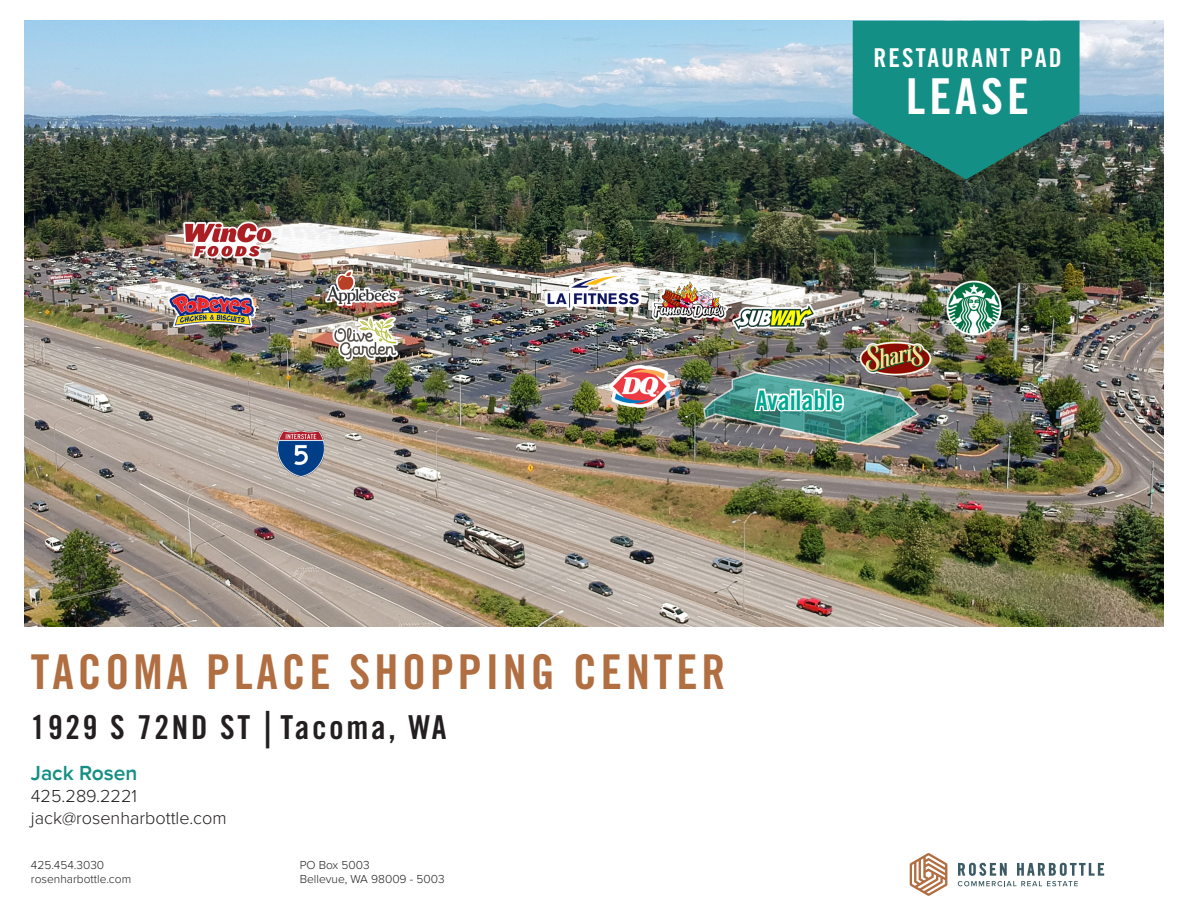
<style>
.page{position:relative;width:1188px;height:918px;background:#fff}
.page>*{position:absolute;margin:0;border:0;box-sizing:border-box;transform-origin:0 0}
.t1{font:49.5px "Trade Gothic LT Std Bd Cn 20";letter-spacing:.08em;color:#fff}
.t2{font:48px "Trade Gothic LT Std Bd Cn 20";letter-spacing:.08em;color:#b06e41}
.t3{font:33px "Trade Gothic LT Std Bd Cn 20";letter-spacing:.08em;color:#231f20}
.t4{font:27px "Trade Gothic LT Std Bd Cn 20";letter-spacing:-.005em;color:#00a892}
.t5{font:25.95px "Trade Gothic LT Std Bd Cn 20";letter-spacing:.08em;color:#fff}
.t6{font:600 21px "Proxima Nova";color:#148f85}
.t7{font:300 18px "Proxima Nova";color:#231f20}
.t8{font:300 12px "Proxima Nova";color:#231f20}
.s1{font-family:"Myriad Pro";font-weight:600;font-size:37.5px}
</style>
<div class="page">
<svg style="left:958px;top:863px;width:146px;height:23px"></svg>
<svg style="left:910px;top:853px;width:37px;height:43px"></svg>
<img style="left:24px;top:21px;width:1140px;height:605px">
<img style="left:538px;top:269px;width:106px;height:45px">
<img style="left:179px;top:221px;width:99px;height:38px">
<svg style="left:853px;top:21px;width:227px;height:158px;background:#1d8177"></svg>
<img style="left:278px;top:431px;width:46px;height:45px">
<img style="left:324px;top:268px;width:76px;height:44px">
<img style="left:332px;top:316px;width:67px;height:48px">
<img style="left:860px;top:340px;width:72px;height:37px">
<img style="left:650px;top:276px;width:78px;height:53px">
<img style="left:607px;top:365px;width:66px;height:43px">
<img style="left:946px;top:280px;width:56px;height:56px">
<img style="left:727px;top:304px;width:92px;height:27px">
<img style="left:167px;top:290px;width:88px;height:39px">
<img style="left:702px;top:354px;width:219px;height:91px">
<p class="t5" style="left:874px;top:42px;width:190px">RESTAURANT PAD</p>
<p class="t1" style="left:906px;top:66px;width:125px">LEASE</p>
<p class="t4" style="left:756px;top:384px;width:90px">Available</p>
<p class="t2" style="left:31px;top:643px;width:696px">TACOMA PLACE SHOPPING CENTER</p>
<p class="t3" style="left:31px;top:708px;width:417px">1929 S 72ND ST <span class="s1">|</span> Tacoma, WA</p>
<p class="t6" style="left:31px;top:761px;width:108px">Jack Rosen</p>
<p class="t7" style="left:31px;top:786px;width:108px">425.289.2221</p>
<p class="t7" style="left:31px;top:808px;width:197px">jack@rosenharbottle.com</p>
<p class="t8" style="left:31px;top:858px;width:75px">425.454.3030</p>
<p class="t8" style="left:31px;top:872px;width:102px">rosenharbottle.com</p>
<p class="t8" style="left:300px;top:858px;width:71px">PO Box 5003</p>
<p class="t8" style="left:300px;top:872px;width:146px">Bellevue, WA 98009 - 5003</p>
</div>
